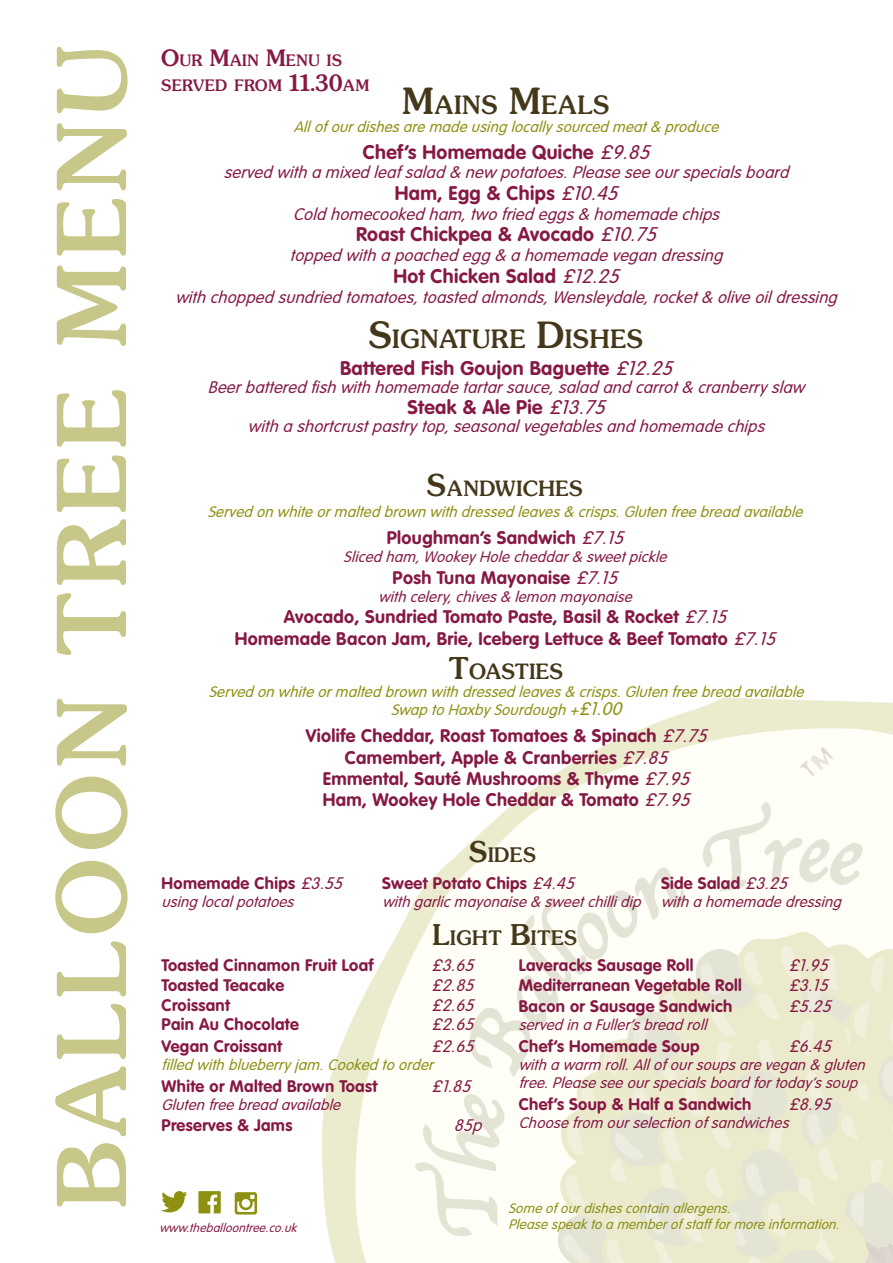
<style>
.page{position:relative;width:893px;height:1263px;background:#fff}
.page>*{position:absolute;margin:0;border:0;box-sizing:border-box;transform-origin:0 0}
.section_title{font:500 25.2px "Souvenir";letter-spacing:.055em;color:#45381a}
.section_title-2{font:500 21px "Souvenir";letter-spacing:.055em;color:#45381a}
.section_title-3{font:500 19.95px "Souvenir";letter-spacing:.055em;color:#45381a}
.Food_description{font:700 19.5px "VAG Rounded Std";letter-spacing:.02em;color:#861944}
.section_title-4{font:700 19.5px "VAG Rounded Std";letter-spacing:.02em;color:#861944}
.food_title{font:700 19.5px "VAG Rounded Std";letter-spacing:.02em;color:#861944}
.food_title-2{font:700 18px "VAG Rounded Std";letter-spacing:.02em;color:#861944}
.Food_description-2{font:700 18px "VAG Rounded Std";letter-spacing:.02em;color:#861944}
.Food_description-3{font:italic 300 16.5px "VAG Rounded";letter-spacing:.02em;color:#861944}
.food_title-3{font:700 16.5px "VAG Rounded Std";letter-spacing:.02em;color:#861944}
.Food_description-4{font:700 16.5px "VAG Rounded Std";letter-spacing:.02em;color:#861944}
.food_title-4{font:italic 300 16.5px "VAG Rounded";letter-spacing:.02em;color:#861944}
.section_title-5{font:500 15.75px "Souvenir";letter-spacing:.055em;color:#861944}
.Food_description-5{font:italic 300 15px/18px "VAG Rounded";letter-spacing:.02em;color:#861944}
.Food_description-6{font:italic 300 15px "VAG Rounded";letter-spacing:.02em;color:#8e9011}
.food_title-5{font:italic 300 15px "VAG Rounded";letter-spacing:.02em;color:#861944}
.Food_description-7{font:italic 300 13.5px/16.2px "VAG Rounded";letter-spacing:.02em;color:#8c8f12}
.Food_description-8{font:italic 300 12px "VAG Rounded";letter-spacing:.02em;color:#861944}
.s1{font-size:22.5px}
.s2{font-size:36px}
.s3{font-family:"VAG Rounded";font-weight:300;font-style:italic}
.s4{font-size:30px}
.s5{font-size:18px}
.s6{font-size:28.5px}
</style>
<div class="page">
<svg style="left:321px;top:697px;width:572px;height:566px"></svg>
<svg style="left:355px;top:726px;width:538px;height:537px"></svg>
<svg style="left:799px;top:746px;width:35px;height:30px"></svg>
<svg style="left:414px;top:801px;width:479px;height:462px"></svg>
<svg style="left:235px;top:1192px;width:22px;height:22px"></svg>
<svg style="left:198px;top:1191px;width:23px;height:22px"></svg>
<svg style="left:161px;top:1191px;width:26px;height:21px"></svg>
<svg style="left:55px;top:47px;width:73px;height:1159px"></svg>
<p class="section_title-5" style="left:162px;top:51px;width:182px"><span class="s1">O</span>UR <span class="s1">M</span>AIN <span class="s1">M</span>ENU IS</p>
<p class="section_title-5" style="left:162px;top:76px;width:209px">SERVED FROM <span class="s1">11.30</span>AM</p>
<p class="section_title" style="left:403px;top:90px;width:208px"><span class="s2">M</span>AINS <span class="s2">M</span>EALS</p>
<p class="Food_description-6" style="left:294px;top:118px;width:426px">All of our dishes are made using locally sourced meat &amp; produce</p>
<p class="section_title-4" style="left:363px;top:140px;width:288px">Chef’s Homemade Quiche <span class="s3">£9.85</span></p>
<p class="Food_description-3" style="left:224px;top:163px;width:566px">served with a mixed leaf salad &amp; new potatoes. Please see our specials board</p>
<p class="food_title" style="left:395px;top:182px;width:224px">Ham, Egg &amp; Chips <span class="s3">£10.45</span></p>
<p class="Food_description-3" style="left:293px;top:205px;width:427px">Cold homecooked ham, two fried eggs &amp; homemade chips</p>
<p class="Food_description" style="left:356px;top:223px;width:302px">Roast Chickpea &amp; Avocado <span class="s3">£10.75</span></p>
<p class="Food_description-3" style="left:290px;top:246px;width:434px">topped with a poached egg &amp; a homemade vegan dressing</p>
<p class="Food_description" style="left:393px;top:265px;width:227px">Hot Chicken Salad <span class="s3">£12.25</span></p>
<p class="Food_description-3" style="left:175px;top:287px;width:663px">with chopped sundried tomatoes, toasted almonds, Wensleydale, rocket &amp; olive oil dressing</p>
<p class="section_title" style="left:369px;top:324px;width:275px"><span class="s2">S</span>IGNATURE <span class="s2">D</span>ISHES</p>
<p class="Food_description" style="left:340px;top:356px;width:333px">Battered Fish Goujon Baguette <span class="s3">£12.25</span></p>
<p class="Food_description-3" style="left:208px;top:377px;width:598px">Beer battered fish with homemade tartar sauce, salad and carrot &amp; cranberry slaw</p>
<p class="Food_description" style="left:407px;top:396px;width:199px">Steak &amp; Ale Pie <span class="s3">£13.75</span></p>
<p class="Food_description-3" style="left:248px;top:417px;width:518px">with a shortcrust pastry top, seasonal vegetables and homemade chips</p>
<p class="section_title-2" style="left:427px;top:477px;width:157px"><span class="s4">S</span>ANDWICHES</p>
<p class="Food_description-6" style="left:208px;top:503px;width:596px">Served on white or malted brown with dressed leaves &amp; crisps. Gluten free bread available</p>
<p class="food_title-2" style="left:387px;top:527px;width:238px">Ploughman’s Sandwich <span class="s3">£7.15</span></p>
<p class="Food_description-5" style="left:344px;top:548px;width:324px">Sliced ham, Wookey Hole cheddar &amp; sweet pickle</p>
<p class="Food_description-2" style="left:393px;top:567px;width:226px">Posh Tuna Mayonaise <span class="s3">£7.15</span></p>
<p class="Food_description-5" style="left:378px;top:587px;width:254px">with celery, chives &amp; lemon mayonaise</p>
<p class="Food_description-2" style="left:284px;top:606px;width:444px">Avocado, Sundried Tomato Paste, Basil &amp; Rocket <span class="s3">£7.15</span></p>
<p class="food_title-2" style="left:235px;top:628px;width:542px">Homemade Bacon Jam, Brie, Iceberg Lettuce &amp; Beef Tomato <span class="s3">£7.15</span></p>
<p class="section_title-2" style="left:449px;top:660px;width:115px"><span class="s4">T</span>OASTIES</p>
<p class="Food_description-6" style="left:209px;top:683px;width:596px">Served on white or malted brown with dressed leaves &amp; crisps. Gluten free bread available</p>
<p class="Food_description-6" style="left:391px;top:701px;width:232px">Swap to Haxby Sourdough +<span class="s5">£1.00</span></p>
<p class="food_title-2" style="left:306px;top:725px;width:402px">Violife Cheddar, Roast Tomatoes &amp; Spinach <span class="s3">£7.75</span></p>
<p class="food_title-2" style="left:345px;top:747px;width:324px">Camembert, Apple &amp; Cranberries <span class="s3">£7.85</span></p>
<p class="food_title-2" style="left:323px;top:768px;width:368px">Emmental, Sauté Mushrooms &amp; Thyme <span class="s3">£7.95</span></p>
<p class="food_title-2" style="left:323px;top:789px;width:368px">Ham, Wookey Hole Cheddar &amp; Tomato <span class="s3">£7.95</span></p>
<p class="section_title-3" style="left:470px;top:843px;width:68px"><span class="s6">S</span>IDES</p>
<p class="Food_description-4" style="left:162px;top:873px;width:182px">Homemade Chips <span class="s3">£3.55</span></p>
<p class="Food_description-4" style="left:382px;top:873px;width:193px">Sweet Potato Chips <span class="s3">£4.45</span></p>
<p class="Food_description-4" style="left:661px;top:873px;width:128px">Side Salad <span class="s3">£3.25</span></p>
<p class="Food_description-5" style="left:162px;top:893px;width:133px">using local potatoes</p>
<p class="Food_description-5" style="left:382px;top:893px;width:260px">with garlic mayonaise &amp; sweet chilli dip</p>
<p class="Food_description-5" style="left:661px;top:893px;width:181px">with a homemade dressing</p>
<p class="section_title-3" style="left:433px;top:927px;width:145px"><span class="s6">L</span>IGHT <span class="s6">B</span>ITES</p>
<p class="Food_description-4" style="left:162px;top:955px;width:213px">Toasted Cinnamon Fruit Loaf</p>
<p class="Food_description-3" style="left:432px;top:956px;width:43px">£3.65</p>
<p class="food_title-3" style="left:162px;top:975px;width:124px">Toasted Teacake</p>
<p class="food_title-4" style="left:432px;top:975px;width:43px">£2.85</p>
<p class="food_title-3" style="left:162px;top:995px;width:70px">Croissant</p>
<p class="food_title-4" style="left:432px;top:995px;width:43px">£2.65</p>
<p class="Food_description-4" style="left:162px;top:1015px;width:139px">Pain Au Chocolate</p>
<p class="Food_description-3" style="left:432px;top:1015px;width:43px">£2.65</p>
<p class="Food_description-4" style="left:162px;top:1036px;width:122px">Vegan Croissant</p>
<p class="Food_description-3" style="left:432px;top:1037px;width:43px">£2.65</p>
<p class="Food_description-6" style="left:162px;top:1056px;width:273px">filled with blueberry jam. Cooked to order</p>
<p class="food_title-3" style="left:162px;top:1076px;width:217px">White or Malted Brown Toast</p>
<p class="food_title-4" style="left:432px;top:1076px;width:40px">£1.85</p>
<p class="Food_description-5" style="left:162px;top:1095px;width:180px">Gluten free bread available</p>
<p class="food_title-3" style="left:162px;top:1116px;width:132px">Preserves &amp; Jams</p>
<p class="food_title-4" style="left:454px;top:1116px;width:29px">85p</p>
<p class="Food_description-4" style="left:519px;top:955px;width:176px">Laveracks Sausage Roll</p>
<p class="Food_description-3" style="left:789px;top:956px;width:40px">£1.95</p>
<p class="food_title-3" style="left:519px;top:975px;width:225px">Mediterranean Vegetable Roll</p>
<p class="food_title-4" style="left:789px;top:975px;width:40px">£3.15</p>
<p class="food_title-3" style="left:519px;top:997px;width:215px">Bacon or Sausage Sandwich</p>
<p class="food_title-4" style="left:789px;top:997px;width:43px">£5.25</p>
<p class="food_title-5" style="left:519px;top:1016px;width:189px">served in a Fuller’s bread roll</p>
<p class="food_title-3" style="left:519px;top:1036px;width:182px">Chef’s Homemade Soup</p>
<p class="food_title-4" style="left:789px;top:1037px;width:43px">£6.45</p>
<p class="Food_description-5" style="left:519px;top:1056px;width:347px">with a warm roll. All of our soups are vegan &amp; gluten free. Please see our specials board for today’s soup</p>
<p class="food_title-3" style="left:519px;top:1094px;width:234px">Chef’s Soup &amp; Half a Sandwich</p>
<p class="food_title-4" style="left:789px;top:1094px;width:43px">£8.95</p>
<p class="Food_description-5" style="left:519px;top:1113px;width:271px">Choose from our selection of sandwiches</p>
<p class="Food_description-8" style="left:159px;top:1221px;width:138px">www.theballoontree.co.uk</p>
<p class="Food_description-7" style="left:508px;top:1200px;width:332px">Some of our dishes contain allergens.<br>Please speak to a member of staff for more information.</p>
</div>
